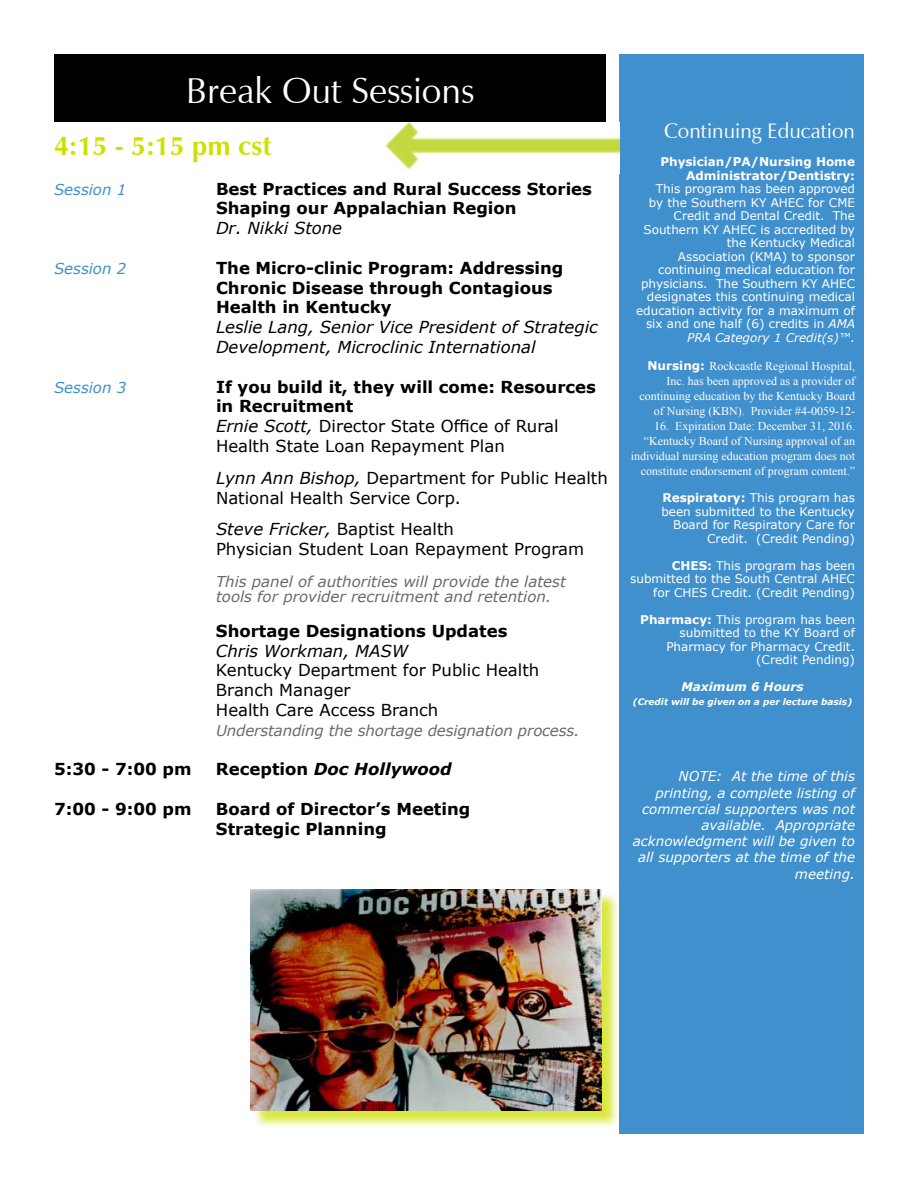
<style>
.page{position:relative;width:918px;height:1188px;background:#fff}
.page>*{position:absolute;margin:0;border:0;box-sizing:border-box;transform-origin:0 0}
.t1{font:36px "Zapf Humanist 601 BT";color:#fff}
.t2{font:700 27px "Zapf Humanist 601 BT";color:#cde100}
.t3{font:21px "Zapf Humanist 601 BT";color:#fff}
.t4{font:16.5px/19.8px "Verdana";color:#000}
.t5{font:700 16.5px/19.8px "Verdana";color:#000}
.t6{font:italic 16.5px/19.8px "Verdana";color:#000}
.t7{font:italic 700 16.5px "Verdana";color:#000}
.t8{font:italic 15px/15px "Verdana";color:#696a6c}
.t9{font:italic 15px "Verdana";letter-spacing:-.01em;color:#6a6b6e}
.t10{font:italic 15px "Verdana";color:#4090ce}
.t11{font:italic 13.5px/16.2px "Verdana";color:#fff;text-align:right}
.t12{font:12px/13.5px "Verdana";color:#fff;text-align:right}
.t13{font:12px/15px "Times New Roman";color:#fff;text-align:right}
.t14{font:700 12px/13.5px "Verdana";color:#fff;text-align:right}
.t15{font:italic 700 12px "Verdana";color:#fff}
.t16{font:italic 700 9px "Verdana";color:#fff}
.s1{font-weight:700}
.s2{font-style:italic}
.s3{font-style:normal}
.s4{font-family:"Verdana";font-weight:700}
</style>
<div class="page">
<div style="left:54px;top:54px;width:552px;height:68px;background:#000"></div>
<div style="left:620px;top:55px;width:244px;height:1079px;background:#4090ce"></div>
<img style="left:384px;top:122px;width:236px;height:48px">
<div style="left:253px;top:891px;width:367px;height:238px;background:#cde100;opacity:.75"></div>
<img style="left:250px;top:889px;width:351px;height:222px">
<h1 class="t1" style="left:186px;top:69px;width:290px">Break Out Sessions</h1>
<h2 class="t2" style="left:54px;top:129px;width:219px">4:15 - 5:15 pm cst</h2>
<p class="t10" style="left:54px;top:179px;width:74px">Session 1</p>
<h3 class="t5" style="left:216px;top:178px;width:378px">Best Practices and Rural Success Stories<br>Shaping our Appalachian Region</h3>
<h3 class="t6" style="left:216px;top:218px;width:128px">Dr. Nikki Stone</h3>
<p class="t10" style="left:54px;top:258px;width:74px">Session 2</p>
<h3 class="t5" style="left:216px;top:258px;width:349px">The Micro-clinic Program: Addressing<br>Chronic Disease through Contagious<br>Health in Kentucky</h3>
<h3 class="t6" style="left:216px;top:317px;width:383px">Leslie Lang, Senior Vice President of Strategic<br>Development, Microclinic International</h3>
<p class="t10" style="left:54px;top:377px;width:74px">Session 3</p>
<h3 class="t4" style="left:216px;top:377px;width:382px"><span class="s1">If you build it, they will come: Resources in Recruitment<br></span><span class="s2">Ernie Scott,</span> Director State Office of Rural Health State Loan Repayment Plan</h3>
<h3 class="t4" style="left:216px;top:468px;width:393px"><span class="s2">Lynn Ann Bishop,</span> Department for Public Health<br>National Health Service Corp.</h3>
<h3 class="t4" style="left:216px;top:519px;width:370px"><span class="s2">Steve Fricker,</span> Baptist Health<br>Physician Student Loan Repayment Program</h3>
<p class="t8" style="left:216px;top:574px;width:351px">This panel of authorities will provide the latest tools for provider recruitment and retention.</p>
<h3 class="t5" style="left:216px;top:621px;width:293px">Shortage Designations Updates</h3>
<h3 class="t6" style="left:216px;top:641px;width:194px">Chris Workman, MASW</h3>
<h3 class="t4" style="left:216px;top:660px;width:325px">Kentucky Department for Public Health<br>Branch Manager<br>Health Care Access Branch</h3>
<p class="t9" style="left:216px;top:720px;width:365px">Understanding the shortage designation process.</p>
<h3 class="t5" style="left:54px;top:759px;width:139px">5:30 - 7:00 pm</h3>
<h3 class="t7" style="left:216px;top:758px;width:237px"><span class="s3">Reception</span> Doc Hollywood</h3>
<h3 class="t5" style="left:54px;top:799px;width:139px">7:00 - 9:00 pm</h3>
<h3 class="t5" style="left:216px;top:799px;width:256px">Board of Director’s Meeting<br>Strategic Planning</h3>
<h3 class="t3" style="left:664px;top:118px;width:192px">Continuing Education</h3>
<p class="t14" style="left:660px;top:155px;width:196px">Physician/PA/Nursing Home<br>Administrator/Dentistry:</p>
<p class="t12" style="left:636px;top:182px;width:220px">This program has been approved<br>by the Southern KY AHEC for CME<br>Credit and Dental Credit. The<br>Southern KY AHEC is accredited by the Kentucky Medical<br>Association (KMA) to sponsor continuing medical education for physicians. The Southern KY AHEC designates this continuing medical education activity for a maximum of six and one half (6) credits in <span class="s2">AMA<br>PRA Category 1 Credit(s)™.</span></p>
<p class="t13" style="left:639px;top:358px;width:217px"><span class="s4">Nursing:</span> Rockcastle Regional Hospital, Inc. has been approved as a provider of continuing education by the Kentucky Board of Nursing (KBN). Provider #4-0059-12-</p>
<p class="t13" style="left:631px;top:418px;width:226px">16. Expiration Date: December 31, 2016. “Kentucky Board of Nursing approval of an individual nursing education program does not constitute endorsement of program content.”</p>
<p class="t12" style="left:661px;top:491px;width:195px"><span class="s1">Respiratory:</span> This program has been submitted to the Kentucky<br>Board for Respiratory Care for<br>Credit. (Credit Pending)</p>
<p class="t12" style="left:630px;top:558px;width:226px"><span class="s1">CHES:</span> This program has been submitted to the South Central AHEC for CHES Credit. (Credit Pending)</p>
<p class="t12" style="left:640px;top:612px;width:216px"><span class="s1">Pharmacy:</span> This program has been submitted to the KY Board of<br>Pharmacy for Pharmacy Credit. (Credit Pending)</p>
<p class="t15" style="left:681px;top:678px;width:124px">Maximum 6 Hours</p>
<p class="t16" style="left:633px;top:695px;width:221px">(Credit will be given on a per lecture basis)</p>
<p class="t11" style="left:633px;top:768px;width:224px">NOTE: At the time of this printing, a complete listing of commercial supporters was not available. Appropriate acknowledgment will be given to all supporters at the time of the meeting.</p>
</div>
